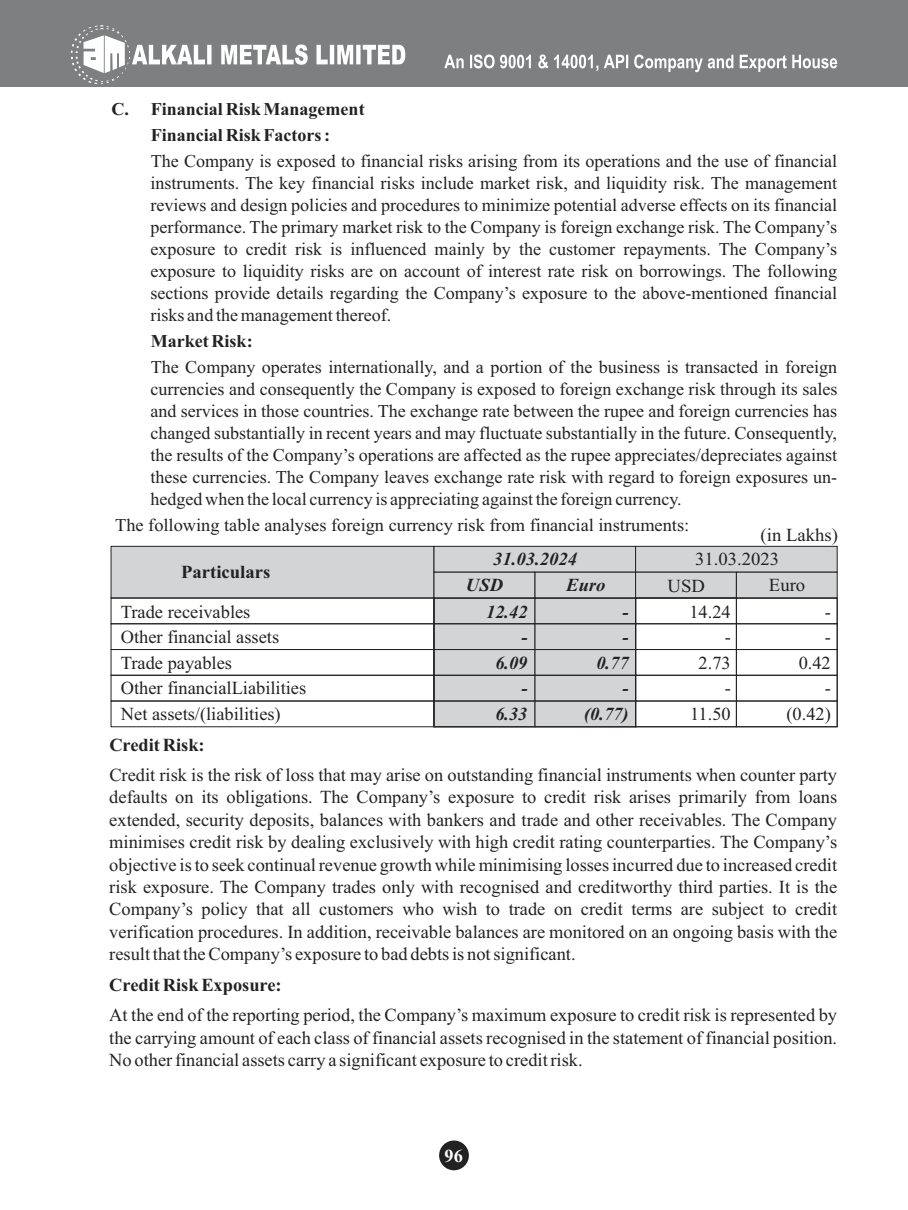
<style>
.page{position:relative;width:908px;height:1210px;background:#fff}
.page>*{position:absolute;margin:0;border:0;box-sizing:border-box;transform-origin:0 0}
.t1{font:18.38px/22.4px "Times New Roman";color:#232223}
.t2{font:italic 700 18.38px "Times New Roman";color:#232223}
.t3{font:700 18.38px "Times New Roman";color:#232223}
.t4{font:700 18.38px "Times New Roman";color:#fff}
.t5{font:18.03px/21.9px "Times New Roman";color:#232223}
.s1{font-weight:700}
</style>
<div class="page">
<svg style="left:110px;top:545px;width:727px;height:182px"></svg>
<div style="left:635px;top:597px;width:101px;height:130px;border:1px solid #232223"></div>
<div style="left:735px;top:597px;width:102px;height:130px;border:1px solid #232223"></div>
<div style="left:433px;top:597px;width:202px;height:27px;border:1px solid #232223"></div>
<div style="left:433px;top:623px;width:202px;height:27px;border:1px solid #232223"></div>
<div style="left:433px;top:649px;width:202px;height:26px;border:1px solid #232223"></div>
<div style="left:433px;top:675px;width:202px;height:26px;border:1px solid #232223"></div>
<div style="left:433px;top:700px;width:202px;height:27px;border:1px solid #232223"></div>
<div style="left:0;top:0;width:907px;height:86px;background:#7e7f81"></div>
<svg style="left:444px;top:54px;width:392px;height:18px"></svg>
<svg style="left:71px;top:25px;width:334px;height:59px"></svg>
<div style="left:439px;top:1140px;width:29px;height:30px;background:#232223;border-radius:50%"></div>
<p class="t5" style="left:151px;top:98px;width:687px;line-height:25.9px;text-indent:-39px"><span class="s1">C. Financial Risk Management<br>Financial Risk Factors :<br></span>The Company is exposed to financial risks arising from its operations and the use of financial</p>
<p class="t5" style="left:150px;top:174px;width:688px;text-align:justify">instruments. The key financial risks include market risk, and liquidity risk. The management reviews and design policies and procedures to minimize potential adverse effects on its financial performance. The primary market risk to the Company is foreign exchange risk. The Company’s exposure to credit risk is influenced mainly by the customer repayments. The Company’s exposure to liquidity risks are on account of interest rate risk on borrowings. The following sections provide details regarding the Company’s exposure to the above-mentioned financial risks and the management thereof.</p>
<p class="t5" style="left:151px;top:330px;width:687px;line-height:25.9px"><span class="s1">Market Risk:<br></span>The Company operates internationally, and a portion of the business is transacted in foreign</p>
<p class="t5" style="left:150px;top:379px;width:688px;text-align:justify">currencies and consequently the Company is exposed to foreign exchange risk through its sales and services in those countries. The exchange rate between the rupee and foreign currencies has changed substantially in recent years and may fluctuate substantially in the future. Consequently, the results of the Company’s operations are affected as the rupee appreciates/depreciates against these currencies. The Company leaves exchange rate risk with regard to foreign exposures un&shy;hedged when the local currency is appreciating against the foreign currency.</p>
<p class="t5" style="left:115px;top:515px;width:575px">The following table analyses foreign currency risk from financial instruments:</p>
<p class="t1" style="left:760px;top:525px;width:79px">(in Lakhs)</p>
<p class="t3" style="left:181px;top:566px;width:91px">Particulars</p>
<p class="t2" style="left:493px;top:552px;width:86px">31.03.2024</p>
<p class="t1" style="left:694px;top:549px;width:86px">31.03.2023</p>
<p class="t2" style="left:465px;top:579px;width:39px">USD</p>
<p class="t2" style="left:566px;top:578px;width:41px">Euro</p>
<p class="t1" style="left:667px;top:576px;width:39px">USD</p>
<p class="t1" style="left:768px;top:575px;width:38px">Euro</p>
<p class="t1" style="left:121px;top:602px;width:131px">Trade receivables</p>
<p class="t2" style="left:486px;top:605px;width:43px">12.42</p>
<p class="t2" style="left:622px;top:605px;width:8px">-</p>
<p class="t1" style="left:689px;top:602px;width:43px">14.24</p>
<p class="t1" style="left:824px;top:602px;width:8px">-</p>
<p class="t1" style="left:121px;top:627px;width:160px">Other financial assets</p>
<p class="t2" style="left:521px;top:631px;width:8px">-</p>
<p class="t2" style="left:622px;top:631px;width:8px">-</p>
<p class="t1" style="left:724px;top:627px;width:8px">-</p>
<p class="t1" style="left:824px;top:627px;width:8px">-</p>
<p class="t1" style="left:121px;top:653px;width:113px">Trade payables</p>
<p class="t2" style="left:495px;top:656px;width:34px">6.09</p>
<p class="t2" style="left:596px;top:656px;width:34px">0.77</p>
<p class="t1" style="left:698px;top:653px;width:34px">2.73</p>
<p class="t1" style="left:798px;top:653px;width:34px">0.42</p>
<p class="t1" style="left:121px;top:678px;width:187px">Other financialLiabilities</p>
<p class="t2" style="left:521px;top:681px;width:8px">-</p>
<p class="t2" style="left:622px;top:681px;width:8px">-</p>
<p class="t1" style="left:724px;top:678px;width:8px">-</p>
<p class="t1" style="left:824px;top:678px;width:8px">-</p>
<p class="t1" style="left:121px;top:704px;width:161px">Net assets/(liabilities)</p>
<p class="t2" style="left:495px;top:707px;width:34px">6.33</p>
<p class="t2" style="left:584px;top:707px;width:46px">(0.77)</p>
<p class="t1" style="left:690px;top:704px;width:42px">11.50</p>
<p class="t1" style="left:786px;top:704px;width:46px">(0.42)</p>
<p class="t1" style="left:109px;top:731px;width:729px;line-height:30.4px"><span class="s1">Credit Risk:<br></span>Credit risk is the risk of loss that may arise on outstanding financial instruments when counter party</p>
<p class="t1" style="left:109px;top:788px;width:729px;text-align:justify">defaults on its obligations. The Company’s exposure to credit risk arises primarily from loans extended, security deposits, balances with bankers and trade and other receivables. The Company minimises credit risk by dealing exclusively with high credit rating counterparties. The Company’s objective is to seek continual revenue growth while minimising losses incurred due to increased credit risk exposure. The Company trades only with recognised and creditworthy third parties. It is the Company’s policy that all customers who wish to trade on credit terms are subject to credit verification procedures. In addition, receivable balances are monitored on an ongoing basis with the result that the Company’s exposure to bad debts is not significant.</p>
<p class="t1" style="left:109px;top:971px;width:729px;line-height:30.4px"><span class="s1">Credit Risk Exposure:<br></span>At the end of the reporting period, the Company’s maximum exposure to credit risk is represented by</p>
<p class="t1" style="left:109px;top:1028px;width:729px">the carrying amount of each class of financial assets recognised in the statement of financial position.<br>No other financial assets carry a significant exposure to credit risk.</p>
<p class="t4" style="left:444px;top:1149px;width:20px">96</p>
</div>
